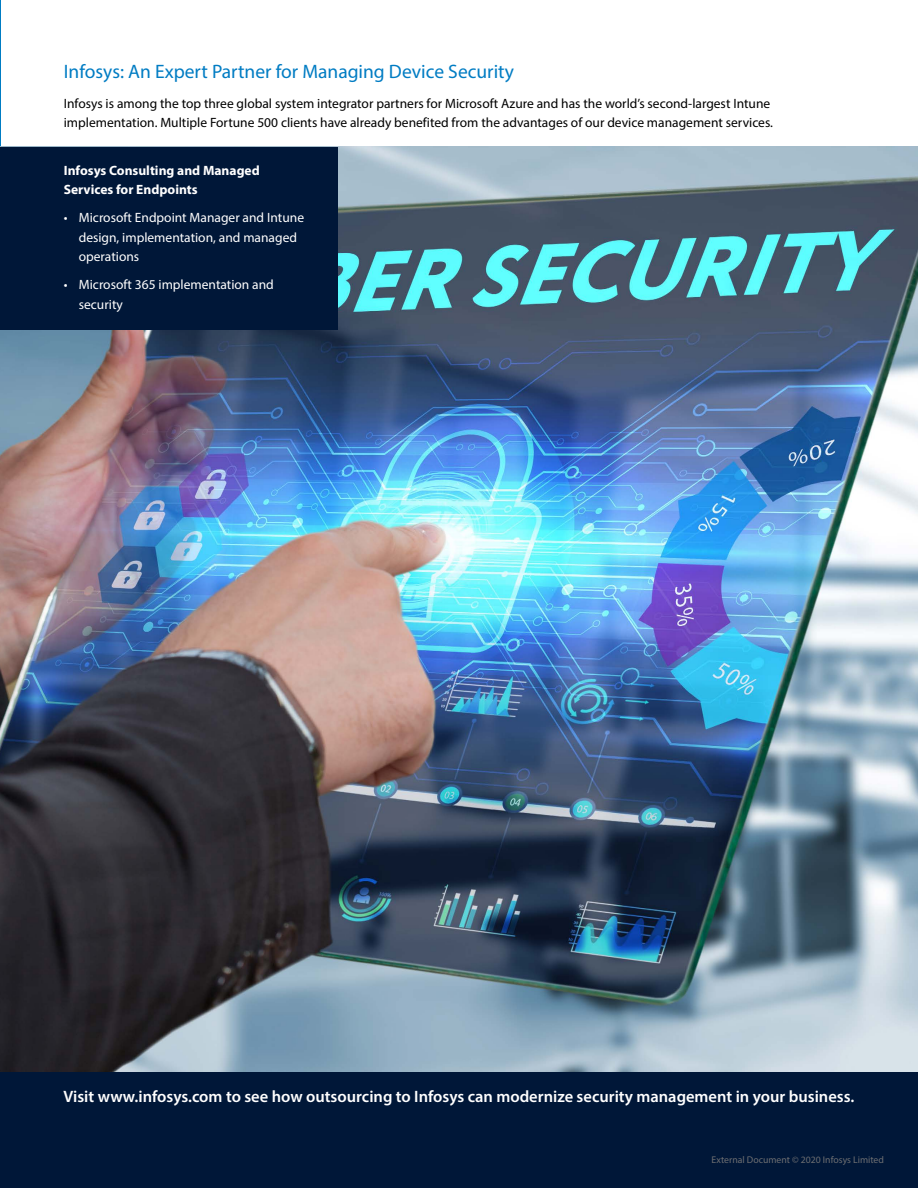
<style>
.page{position:relative;width:918px;height:1188px;background:#fff}
.page>*{position:absolute;margin:0;border:0;box-sizing:border-box;transform-origin:0 0}
.t1{font:19.5px "Myriad Pro";color:#007cc3}
.t2{font:600 16.5px "Myriad Pro";color:#fff}
.t3{font:13.5px/19.5px "Myriad Pro";color:#000}
.t4{font:13.5px/19.5px "Myriad Pro";color:#fff}
.t5{font:700 13.5px/19.5px "Myriad Pro";color:#fff}
.t6{font:9.75px "Myriad Pro";color:#6d6e71}
</style>
<div class="page">
<hr style="left:0;top:0;width:1px;height:189px;background:#007cc3">
<img style="left:0;top:147px;width:918px;height:925px">
<div style="left:0;top:147px;width:337px;height:182px;background:#001738"></div>
<div style="left:0;top:1072px;width:918px;height:116px;background:#001738"></div>
<h1 class="t1" style="left:64px;top:60px;width:452px">Infosys: An Expert Partner for Managing Device Security</h1>
<p class="t3" style="left:64px;top:93px;width:711px">Infosys is among the top three global system integrator partners for Microsoft Azure and has the world’s second-largest Intune implementation. Multiple Fortune 500 clients have already benefited from the advantages of our device management services.</p>
<p class="t5" style="left:64px;top:160px;width:197px">Infosys Consulting and Managed<br>Services for Endpoints</p>
<p class="t4" style="left:79px;top:208px;width:227px;text-indent:-15px">• Microsoft Endpoint Manager and Intune design, implementation, and managed operations</p>
<p class="t4" style="left:79px;top:275px;width:197px;text-indent:-15px">• Microsoft 365 implementation and security</p>
<p class="t2" style="left:64px;top:1086px;width:792px">Visit www.infosys.com to see how outsourcing to Infosys can modernize security management in your business.</p>
<p class="t6" style="left:712px;top:1154px;width:174px">External Document © 2020 Infosys Limited</p>
</div>
